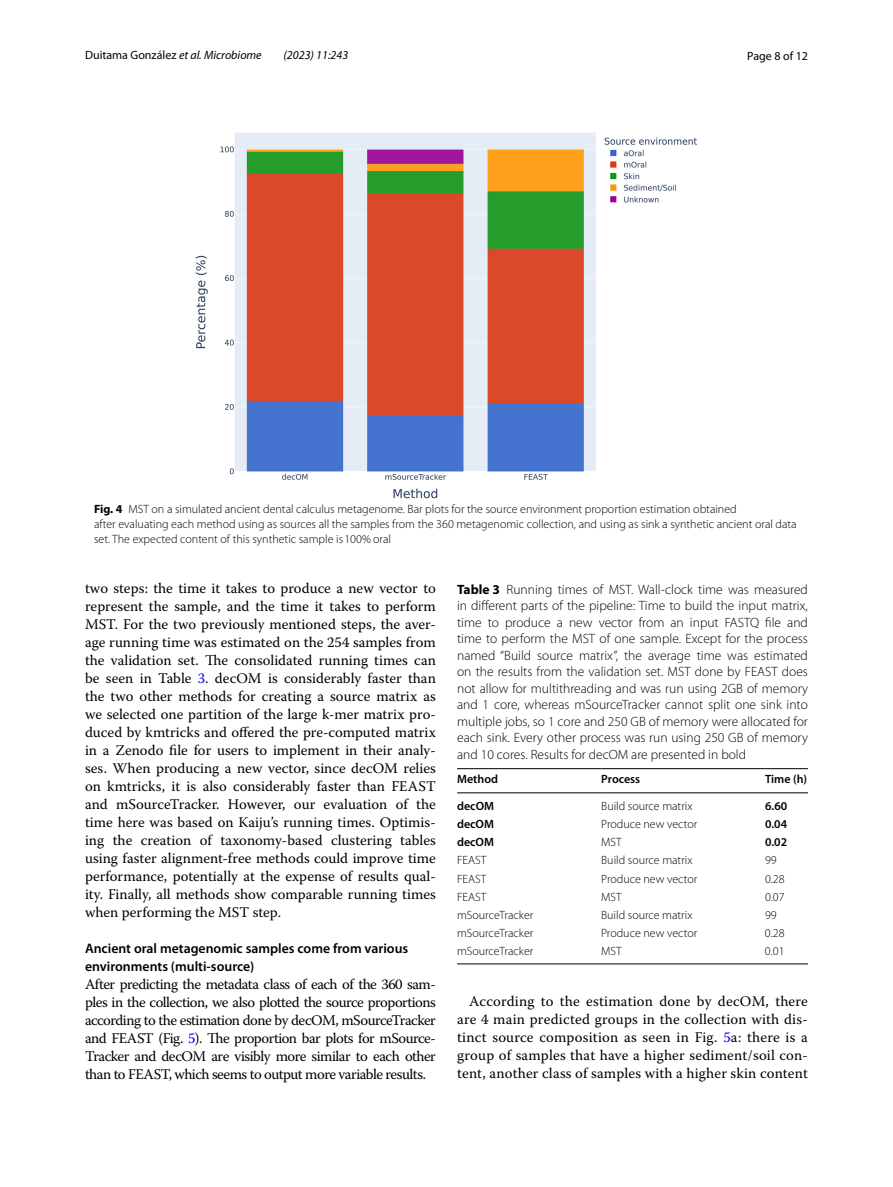
<style>
.page{position:relative;width:893px;height:1187px;background:#fff}
.page>*{position:absolute;margin:0;border:0;box-sizing:border-box;transform-origin:0 0}
.t1{font:14.7px/18px "Warnock Pro";color:#000;text-align:justify}
.t2{font:600 13.8px/18px "Myriad Pro";color:#000}
.t3{font:300 13.5px/16.5px "Myriad Pro";color:#000;text-align:justify}
.t4{font:300 12px/15px "Myriad Pro";color:#000}
.t5{font:600 12px "Myriad Pro";color:#000}
.t6{font:12px "Myriad Pro";color:#000}
.t7{font:italic 12px "Myriad Pro";color:#000}
.s1{font-style:italic}
.s2{font-weight:700}
.s3{font-family:"Myriad Pro Light 6";font-weight:400}
.s4{color:#00f}
</style>
<div class="page">
<img style="left:195px;top:133px;width:502px;height:365px">
<hr style="left:457px;top:768px;width:144px;height:1px;background:#000">
<hr style="left:457px;top:792px;width:144px;height:1px;background:#000">
<hr style="left:601px;top:768px;width:164px;height:1px;background:#000">
<hr style="left:601px;top:792px;width:164px;height:1px;background:#000">
<hr style="left:765px;top:768px;width:43px;height:1px;background:#000">
<hr style="left:765px;top:792px;width:43px;height:1px;background:#000">
<hr style="left:457px;top:963px;width:144px;height:1px;background:#000">
<hr style="left:601px;top:963px;width:164px;height:1px;background:#000">
<hr style="left:765px;top:963px;width:43px;height:1px;background:#000">
<p class="t6" style="left:85px;top:48px;width:178px">Duitama González <span class="s1">et al. Microbiome</span></p>
<p class="t7" style="left:284px;top:48px;width:66px">(2023) 11:243</p>
<p class="t6" style="left:747px;top:48px;width:62px">Page 8 of 12</p>
<p class="t4" style="left:94px;top:502px;width:704px"><span class="s2">Fig. 4</span> MST on a simulated ancient dental calculus metagenome. Bar plots for the source environment proportion estimation obtained<br>after evaluating each method using as sources all the samples from the 360 metagenomic collection, and using as sink a synthetic ancient oral data set. The expected content of this synthetic sample is<span class="s3">100%</span> oral</p>
<p class="t3" style="left:457px;top:581px;width:352px"><span class="s2">Table 3</span> Running times of MST. Wall-clock time was measured in different parts of the pipeline: Time to build the input matrix, time to produce a new vector from an input FASTQ file and time to perform the MST of one sample. Except for the process named “Build source matrix”, the average time was estimated on the results from the validation set. MST done by FEAST does not allow for multithreading and was run using 2GB of memory and 1 core, whereas mSourceTracker cannot split one sink into multiple jobs, so 1 core and 250 GB of memory were allocated for each sink. Every other process was run using 250 GB of memory and 10 cores. Results for decOM are presented in bold</p>
<p class="t5" style="left:457px;top:771px;width:42px">Method</p>
<p class="t5" style="left:601px;top:771px;width:40px">Process</p>
<p class="t5" style="left:765px;top:771px;width:44px">Time (h)</p>
<p class="t5" style="left:457px;top:798px;width:38px">decOM</p>
<p class="t4" style="left:601px;top:798px;width:93px">Build source matrix</p>
<p class="t5" style="left:765px;top:798px;width:24px">6.60</p>
<p class="t5" style="left:457px;top:816px;width:38px">decOM</p>
<p class="t4" style="left:601px;top:816px;width:98px">Produce new vector</p>
<p class="t5" style="left:765px;top:816px;width:24px">0.04</p>
<p class="t5" style="left:457px;top:834px;width:38px">decOM</p>
<p class="t4" style="left:601px;top:835px;width:22px">MST</p>
<p class="t5" style="left:765px;top:834px;width:24px">0.02</p>
<p class="t4" style="left:457px;top:853px;width:31px">FEAST</p>
<p class="t4" style="left:601px;top:853px;width:93px">Build source matrix</p>
<p class="t4" style="left:765px;top:853px;width:13px">99</p>
<p class="t4" style="left:457px;top:871px;width:31px">FEAST</p>
<p class="t4" style="left:601px;top:871px;width:98px">Produce new vector</p>
<p class="t4" style="left:765px;top:871px;width:21px">0.28</p>
<p class="t4" style="left:457px;top:889px;width:31px">FEAST</p>
<p class="t4" style="left:601px;top:889px;width:22px">MST</p>
<p class="t4" style="left:765px;top:889px;width:21px">0.07</p>
<p class="t4" style="left:457px;top:907px;width:78px">mSourceTracker</p>
<p class="t4" style="left:601px;top:907px;width:93px">Build source matrix</p>
<p class="t4" style="left:765px;top:907px;width:13px">99</p>
<p class="t4" style="left:457px;top:925px;width:78px">mSourceTracker</p>
<p class="t4" style="left:601px;top:925px;width:98px">Produce new vector</p>
<p class="t4" style="left:765px;top:925px;width:21px">0.28</p>
<p class="t4" style="left:457px;top:943px;width:78px">mSourceTracker</p>
<p class="t4" style="left:601px;top:943px;width:22px">MST</p>
<p class="t4" style="left:765px;top:943px;width:21px">0.01</p>
<p class="t1" style="left:85px;top:578px;width:352px">two steps: the time it takes to produce a new vector to represent the sample, and the time it takes to perform MST. For the two previously mentioned steps, the aver&shy;age running time was estimated on the 254 samples from the validation set. The consolidated running times can be seen in Table <span class="s4">3</span>. decOM is considerably faster than the two other methods for creating a source matrix as we selected one partition of the large k-mer matrix pro&shy;duced by kmtricks and offered the pre-computed matrix in a Zenodo file for users to implement in their analy&shy;ses. When producing a new vector, since decOM relies on kmtricks, it is also considerably faster than FEAST and mSourceTracker. However, our evaluation of the time here was based on Kaiju’s running times. Optimis&shy;ing the creation of taxonomy-based clustering tables using faster alignment-free methods could improve time performance, potentially at the expense of results qual&shy;ity. Finally, all methods show comparable running times when performing the MST step.</p>
<p class="t2" style="left:85px;top:938px;width:325px">Ancient oral metagenomic samples come from various environments (multi‑source)</p>
<p class="t1" style="left:85px;top:974px;width:352px">After predicting the metadata class of each of the 360 sam&shy;ples in the collection, we also plotted the source proportions according to the estimation done by decOM, mSourceTracker and FEAST (Fig. <span class="s4">5</span>). The proportion bar plots for mSource-Tracker and decOM are visibly more similar to each other than to FEAST, which seems to output more variable results.</p>
<p class="t1" style="left:457px;top:991px;width:352px;text-indent:12px">According to the estimation done by decOM, there are 4 main predicted groups in the collection with dis&shy;tinct source composition as seen in Fig. <span class="s4">5</span>a: there is a group of samples that have a higher sediment/soil con&shy;tent, another class of samples with a higher skin content</p>
</div>
